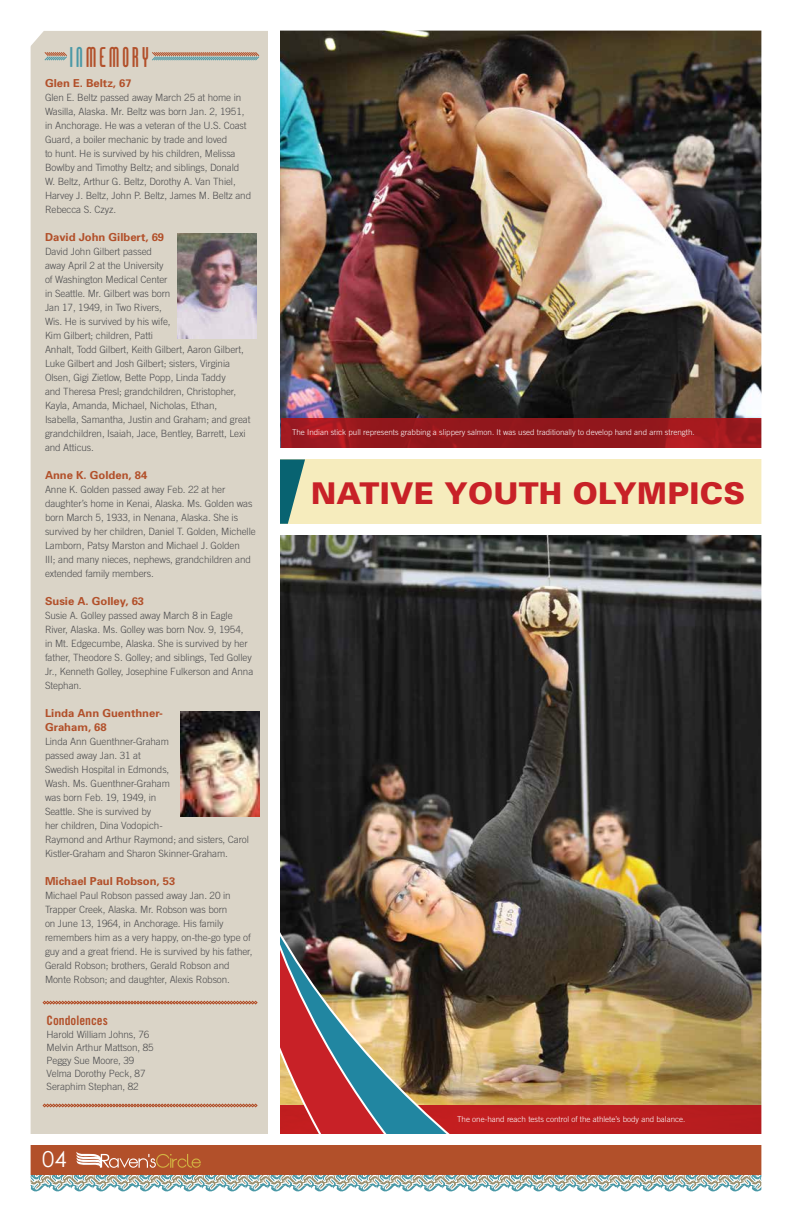
<style>
.page{position:relative;width:792px;height:1224px;background:#fff}
.page>*{position:absolute;margin:0;border:0;box-sizing:border-box;transform-origin:0 0}
.t1{font:900 30px "Univers";letter-spacing:.01em;color:#c82127}
.t2{font:24px "Chingolo Pro";color:#b2502a}
.t3{font:22px "Century Gothic";color:#fff}
.t4{font:13px "Trade Gothic Bold Cond Twenty";color:#b2502a}
.t5{font:700 11px/14px "Univers";color:#b2502a}
.t6{font:300 10px/14px "Trade Gothic";letter-spacing:-.01em;color:#4d4d4f}
.t7{font:300 8px "Trade Gothic";color:#fff}
.s1{color:#4998a6}
</style>
<div class="page">
<img style="left:30px;top:30px;width:732px;height:1162px">
<h2 class="t2" style="left:68px;top:43px;width:84px"><span class="s1">IN</span>MEMORY</h2>
<p class="t5" style="left:45px;top:77px;width:88px">Glen E. Beltz, 67</p>
<p class="t6" style="left:45px;top:91px;width:208px">Glen E. Beltz passed away March 25 at home in Wasilla, Alaska. Mr. Beltz was born Jan. 2, 1951, in Anchorage. He was a veteran of the U.S. Coast Guard, a boiler mechanic by trade and loved<br>to hunt. He is survived by his children, Melissa Bowlby and Timothy Beltz; and siblings, Donald W. Beltz, Arthur G. Beltz, Dorothy A. Van Thiel, Harvey J. Beltz, John P. Beltz, James M. Beltz and Rebecca S. Czyz.</p>
<p class="t5" style="left:45px;top:231px;width:121px">David John Gilbert, 69</p>
<p class="t6" style="left:45px;top:245px;width:207px">David John Gilbert passed<br>away April 2 at the University<br>of Washington Medical Center<br>in Seattle. Mr. Gilbert was born<br>Jan 17, 1949, in Two Rivers,<br>Wis. He is survived by his wife,<br>Kim Gilbert; children, Patti<br>Anhalt, Todd Gilbert, Keith Gilbert, Aaron Gilbert, Luke Gilbert and Josh Gilbert; sisters, Virginia Olsen, Gigi Zietlow, Bette Popp, Linda Taddy<br>and Theresa Presl; grandchildren, Christopher, Kayla, Amanda, Michael, Nicholas, Ethan, Isabella, Samantha, Justin and Graham; and great grandchildren, Isaiah, Jace, Bentley, Barrett, Lexi and Atticus.</p>
<p class="t5" style="left:45px;top:469px;width:104px">Anne K. Golden, 84</p>
<p class="t6" style="left:45px;top:483px;width:212px">Anne K. Golden passed away Feb. 22 at her daughter’s home in Kenai, Alaska. Ms. Golden was born March 5, 1933, in Nenana, Alaska. She is survived by her children, Daniel T. Golden, Michelle Lamborn, Patsy Marston and Michael J. Golden<br>III; and many nieces, nephews, grandchildren and extended family members.</p>
<p class="t5" style="left:45px;top:595px;width:101px">Susie A. Golley, 63</p>
<p class="t6" style="left:45px;top:609px;width:210px">Susie A. Golley passed away March 8 in Eagle River, Alaska. Ms. Golley was born Nov. 9, 1954, in Mt. Edgecumbe, Alaska. She is survived by her father, Theodore S. Golley; and siblings, Ted Golley Jr., Kenneth Golley, Josephine Fulkerson and Anna Stephan.</p>
<p class="t5" style="left:45px;top:707px;width:120px">Linda Ann Guenthner-<br>Graham, 68</p>
<p class="t6" style="left:45px;top:735px;width:206px">Linda Ann Guenthner-Graham<br>passed away Jan. 31 at<br>Swedish Hospital in Edmonds,<br>Wash. Ms. Guenthner-Graham<br>was born Feb. 19, 1949, in<br>Seattle. She is survived by<br>her children, Dina Vodopich-<br>Raymond and Arthur Raymond; and sisters, Carol<br>Kistler-Graham and Sharon Skinner-Graham.</p>
<p class="t5" style="left:45px;top:875px;width:132px">Michael Paul Robson, 53</p>
<p class="t6" style="left:45px;top:889px;width:209px">Michael Paul Robson passed away Jan. 20 in Trapper Creek, Alaska. Mr. Robson was born<br>on June 13, 1964, in Anchorage. His family remembers him as a very happy, on-the-go type of guy and a great friend. He is survived by his father, Gerald Robson; brothers, Gerald Robson and Monte Robson; and daughter, Alexis Robson.</p>
<h3 class="t4" style="left:47px;top:1012px;width:63px">Condolences</h3>
<p class="t6" style="left:47px;top:1028px;width:109px;line-height:13px">Harold William Johns, 76<br>Melvin Arthur Mattson, 85<br>Peggy Sue Moore, 39<br>Velma Dorothy Peck, 87<br>Seraphim Stephan, 82</p>
<h3 class="t3" style="left:42px;top:1145px;width:26px">04</h3>
<p class="t7" style="left:292px;top:428px;width:404px">The Indian stick pull represents grabbing a slippery salmon. It was used traditionally to develop hand and arm strength.</p>
<h1 class="t1" style="left:311px;top:475px;width:435px">NATIVE YOUTH OLYMPICS</h1>
<p class="t7" style="left:457px;top:1115px;width:230px">The one-hand reach tests control of the athlete’s body and balance.</p>
</div>
